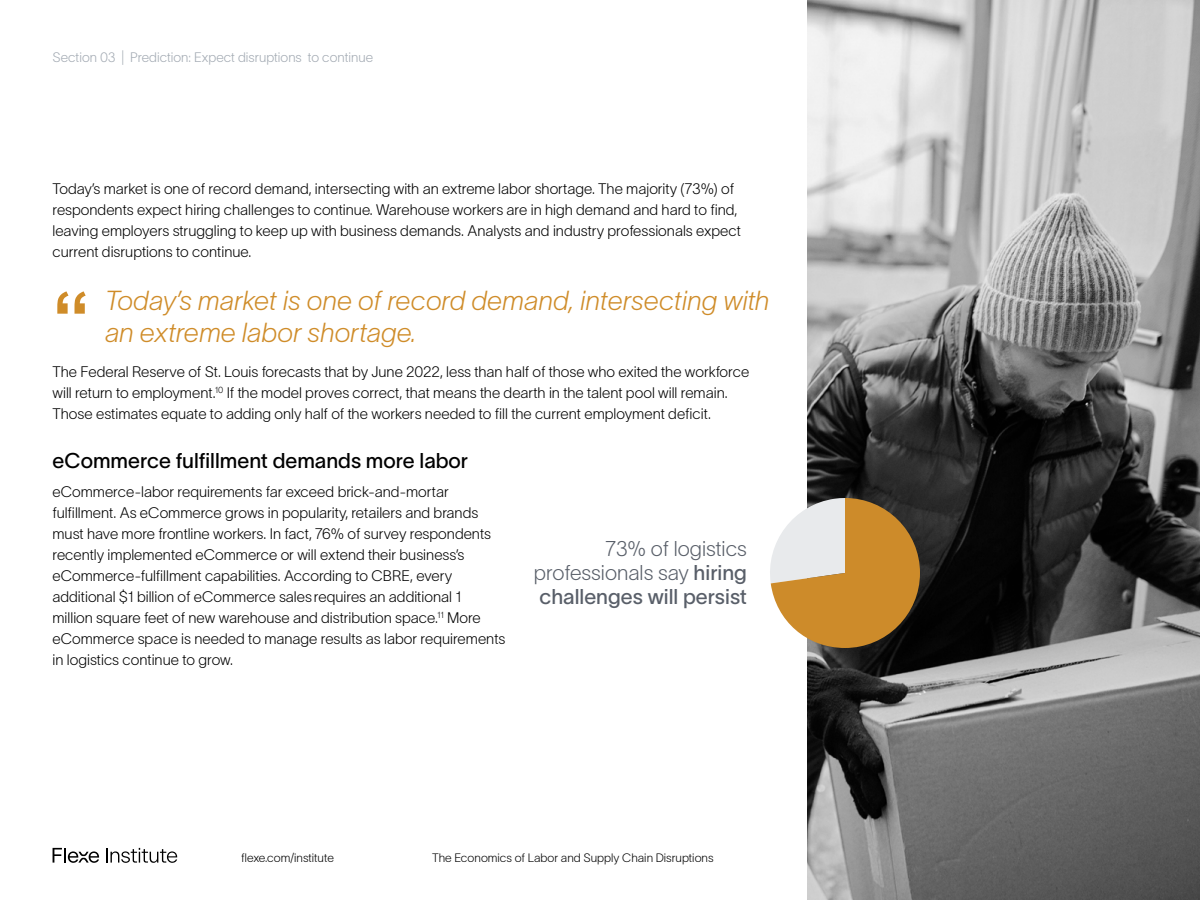
<style>
.page{position:relative;width:1200px;height:900px;background:#fff}
.page>*{position:absolute;margin:0;border:0;box-sizing:border-box;transform-origin:0 0}
.t1{font:700 75px "Arial";color:#cf8c29}
.t2{font:italic 27px "TWK Lausanne 150";color:#cf8c29}
.t3{font:21px "TWK Lausanne 400";color:#000}
.t4{font:21px/24px "TWK Lausanne 150";color:#595f69;text-align:right}
.t5{font:21px "TWK Lausanne 400";color:#595f69}
.t6{font:15px/21px "TWK Lausanne 150";color:#000}
.t7{font:13.5px "TWK Lausanne 150";color:#a3aab3}
.t8{font:12px "TWK Lausanne 150";color:#000}
.s1{font-family:"TWK Lausanne 400"}
</style>
<div class="page">
<svg style="left:53px;top:848px;width:46px;height:15px"></svg>
<svg style="left:107px;top:848px;width:70px;height:15px"></svg>
<img style="left:807px;top:0;width:393px;height:900px">
<svg style="left:770px;top:498px;width:150px;height:150px"></svg>
<p class="t7" style="left:52px;top:48px;width:322px">Section 03 | Prediction: Expect disruptions to continue</p>
<p class="t6" style="left:52px;top:177px;width:690px">Today’s market is one of record demand, intersecting with an extreme labor shortage. The majority (73%) of respondents expect hiring challenges to continue. Warehouse workers are in high demand and hard to find, leaving employers struggling to keep up with business demands. Analysts and industry professionals expect current disruptions to continue.</p>
<h1 class="t1" style="left:52px;top:270px;width:39px">“</h1>
<h2 class="t2" style="left:105px;top:282px;width:666px">Today’s market is one of record demand, intersecting with</h2>
<h2 class="t2" style="left:105px;top:313px;width:313px">an extreme labor shortage.</h2>
<p class="t6" style="left:52px;top:360px;width:698px">The Federal Reserve of St. Louis forecasts that by June 2022, less than half of those who exited the workforce will return to employment.<sup>10</sup> If the model proves correct, that means the dearth in the talent pool will remain.<br>Those estimates equate to adding only half of the workers needed to fill the current employment deficit.</p>
<h3 class="t3" style="left:52px;top:446px;width:417px">eCommerce fulfillment demands more labor</h3>
<p class="t6" style="left:52px;top:480px;width:454px">eCommerce-labor requirements far exceed brick-and-mortar fulfillment. As eCommerce grows in popularity, retailers and brands must have more frontline workers. In fact, 76% of survey respondents recently implemented eCommerce or will extend their business’s eCommerce-fulfillment capabilities. According to CBRE, every additional $1 billion of eCommerce sales requires an additional 1 million square feet of new warehouse and distribution space.<sup>11</sup> More eCommerce space is needed to manage results as labor requirements in logistics continue to grow.</p>
<h3 class="t4" style="left:534px;top:536px;width:215px">73% of logistics professionals say <span class="s1">hiring</span></h3>
<h3 class="t5" style="left:539px;top:582px;width:209px">challenges will persist</h3>
<p class="t8" style="left:241px;top:850px;width:94px">flexe.com/institute</p>
<p class="t8" style="left:432px;top:850px;width:283px">The Economics of Labor and Supply Chain Disruptions</p>
</div>
